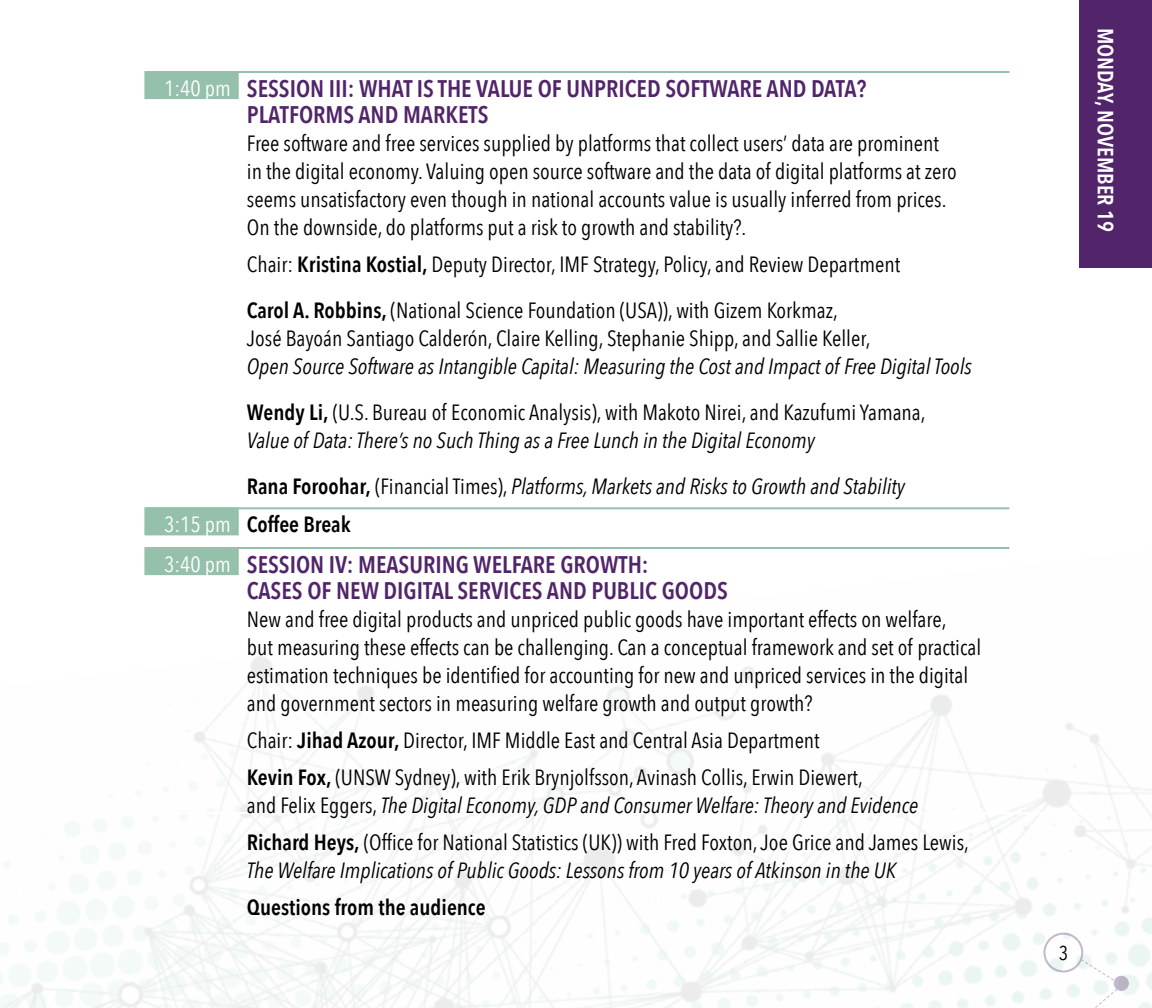
<style>
.page{position:relative;width:1152px;height:1008px;background:#fff}
.page>*{position:absolute;margin:0;border:0;box-sizing:border-box;transform-origin:0 0}
.t1{font:600 24px/26px "Avenir Next Condensed";color:#52256b}
.t2{font:22px/28px "Avenir Next Condensed";color:#000}
.t3{font:italic 22px/46px "Avenir Next Condensed";color:#000}
.t4{font:600 22px "Avenir Next Condensed";color:#000}
.t5{font:600 22px "Avenir Next Condensed";color:#fff}
.t6{font:20px "Avenir Next Condensed";color:#000}
.s1{font-weight:400;font-size:22px;color:#fff}
.s2{font-weight:600}
.s3{font-weight:600;font-style:normal}
.s4{font-style:normal}
.s5{font-weight:400;color:#fff}
.s6{font-style:italic}
</style>
<div class="page">
<img style="left:0;top:575px;width:1152px;height:433px">
<div style="left:1079px;top:0;width:73px;height:268px;background:#52256b"></div>
<hr style="left:108px;top:812px;width:972px;height:2px;background:#fff">
<hr style="left:239px;top:547px;width:770px;height:2px;background:#95c0ac">
<hr style="left:239px;top:507px;width:770px;height:2px;background:#95c0ac">
<div style="left:144px;top:71px;width:95px;height:28px;background:#95c0ac"></div>
<div style="left:144px;top:507px;width:95px;height:28px;background:#95c0ac"></div>
<div style="left:144px;top:547px;width:95px;height:28px;background:#95c0ac"></div>
<hr style="left:145px;top:71px;width:864px;height:2px;background:#95c0ac">
<p class="t1" style="left:247px;top:75px;width:621px;text-indent:-83px"><span class="s1">1:40 pm</span> SESSION III: WHAT IS THE VALUE OF UNPRICED SOFTWARE AND DATA?<br>PLATFORMS AND MARKETS</p>
<p class="t2" style="left:247px;top:128px;width:712px">Free software and free services supplied by platforms that collect users’ data are prominent in the digital economy. Valuing open source software and the data of digital platforms at zero seems unsatisfactory even though in national accounts value is usually inferred from prices.<br>On the downside, do platforms put a risk to growth and stability?.</p>
<p class="t2" style="left:247px;top:240px;width:655px;line-height:46px">Chair: <span class="s2">Kristina Kostial,</span> Deputy Director, IMF Strategy, Policy, and Review Department<br><span class="s2">Carol A. Robbins,</span> (National Science Foundation (USA)), with Gizem Korkmaz,</p>
<p class="t2" style="left:247px;top:323px;width:625px">José Bayoán Santiago Calderón, Claire Kelling, Stephanie Shipp, and Sallie Keller,</p>
<p class="t3" style="left:247px;top:343px;width:727px">Open Source Software as Intangible Capital: Measuring the Cost and Impact of Free Digital Tools<br><span class="s3">Wendy Li,</span> <span class="s4">(U.S. Bureau of Economic Analysis), with Makoto Nirei, and Kazufumi Yamana,</span></p>
<p class="t3" style="left:247px;top:417px;width:660px">Value of Data: There’s no Such Thing as a Free Lunch in the Digital Economy<br><span class="s3">Rana Foroohar,</span> <span class="s4">(Financial Times),</span> Platforms, Markets and Risks to Growth and Stability</p>
<p class="t4" style="left:164px;top:505px;width:188px"><span class="s5">3:15 pm</span> Coffee Break</p>
<p class="t1" style="left:247px;top:551px;width:482px;text-indent:-83px"><span class="s1">3:40 pm</span> SESSION IV: MEASURING WELFARE GROWTH:<br>CASES OF NEW DIGITAL SERVICES AND PUBLIC GOODS</p>
<p class="t2" style="left:247px;top:604px;width:736px">New and free digital products and unpriced public goods have important effects on welfare,<br>but measuring these effects can be challenging. Can a conceptual framework and set of practical estimation techniques be identified for accounting for new and unpriced services in the digital and government sectors in measuring welfare growth and output growth?</p>
<p class="t2" style="left:247px;top:721px;width:617px;line-height:37px">Chair: <span class="s2">Jihad Azour,</span> Director, IMF Middle East and Central Asia Department<br><span class="s2">Kevin Fox,</span> (UNSW Sydney), with Erik Brynjolfsson, Avinash Collis, Erwin Diewert,</p>
<p class="t2" style="left:247px;top:786px;width:724px;line-height:37px">and Felix Eggers, <span class="s6">The Digital Economy, GDP and Consumer Welfare: Theory and Evidence<br></span><span class="s2">Richard Heys,</span> (Office for National Statistics (UK)) with Fred Foxton, Joe Grice and James Lewis,</p>
<p class="t3" style="left:247px;top:847px;width:651px">The Welfare Implications of Public Goods: Lessons from 10 years of Atkinson in the UK</p>
<p class="t4" style="left:247px;top:888px;width:240px">Questions from the audience</p>
<p class="t5" style="left:1124px;top:28px;width:205px;rotate:90deg">MONDAY, NOVEMBER 19</p>
<p class="t6" style="left:1059px;top:936px;width:11px">3</p>
</div>
